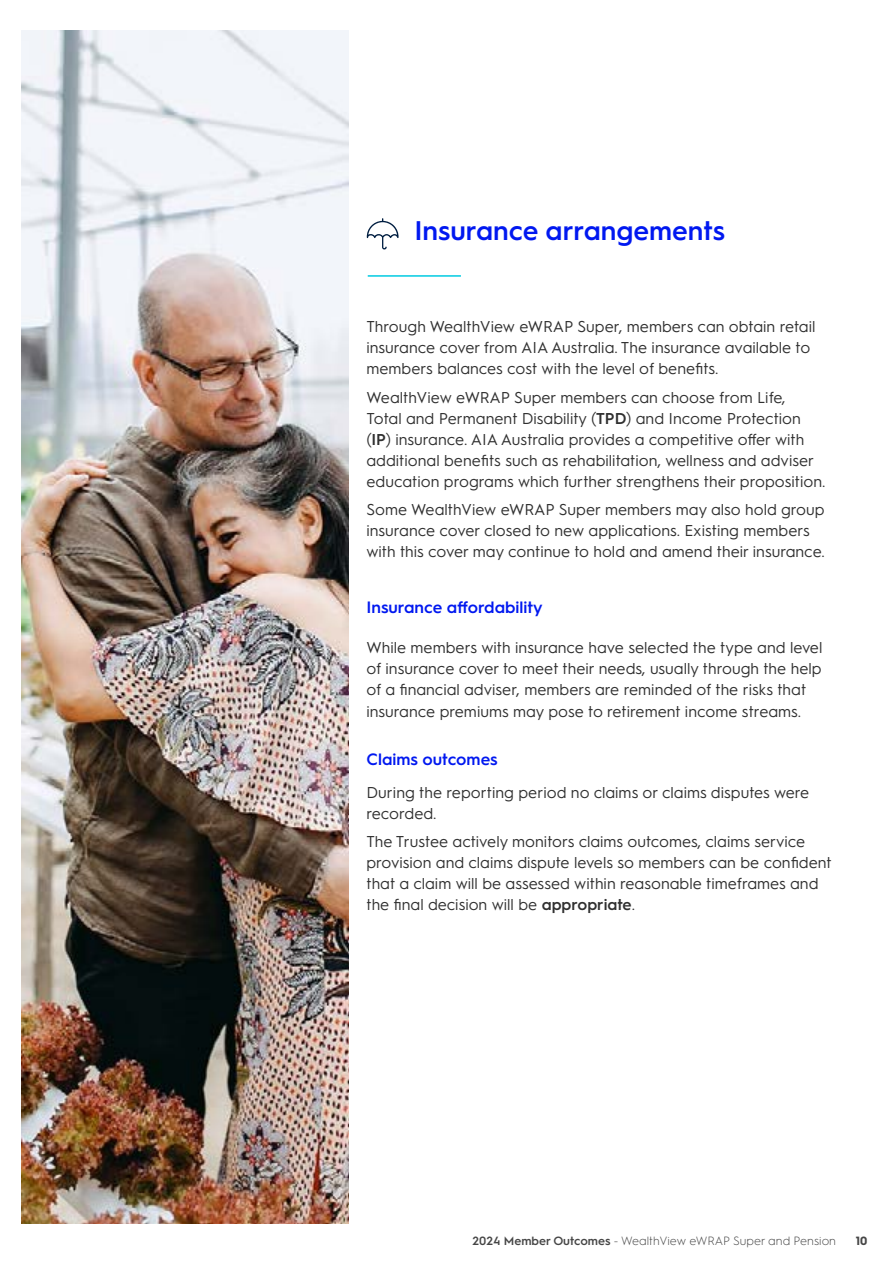
<style>
.page{position:relative;width:893px;height:1263px;background:#fff}
.page>*{position:absolute;margin:0;border:0;box-sizing:border-box;transform-origin:0 0}
.t1{font:600 27px "Hurme Geometric Sans 1";color:#0018f0}
.t2{font:600 16.5px "Hurme Geometric Sans 1";color:#0018f0}
.t3{font:15.75px/21px "Hurme Geometric Sans 1";color:#303030}
.t4{font:300 12px "Hurme Geometric Sans 1";color:#464646}
.t5{font:700 12px "Hurme Geometric Sans 1";color:#464646}
.s1{font-weight:600}
</style>
<div class="page">
<img style="left:21px;top:30px;width:328px;height:1194px">
<hr style="left:368px;top:275px;width:93px;height:2px;background:#00cae1">
<svg style="left:366px;top:218px;width:33px;height:32px"></svg>
<h1 class="t1" style="left:414px;top:211px;width:312px">Insurance arrangements</h1>
<p class="t3" style="left:366px;top:315px;width:450px">Through WealthView eWRAP Super, members can obtain retail insurance cover from AIA Australia. The insurance available to members balances cost with the level of benefits.</p>
<p class="t3" style="left:366px;top:386px;width:461px">WealthView eWRAP Super members can choose from Life,<br>Total and Permanent Disability (<span class="s1">TPD</span>) and Income Protection (<span class="s1">IP</span>) insurance. AIA Australia provides a competitive offer with additional benefits such as rehabilitation, wellness and adviser education programs which further strengthens their proposition.</p>
<p class="t3" style="left:366px;top:498px;width:460px">Some WealthView eWRAP Super members may also hold group insurance cover closed to new applications. Existing members with this cover may continue to hold and amend their insurance.</p>
<p class="t2" style="left:366px;top:595px;width:178px">Insurance affordability</p>
<p class="t3" style="left:366px;top:636px;width:457px">While members with insurance have selected the type and level of insurance cover to meet their needs, usually through the help of a financial adviser, members are reminded of the risks that insurance premiums may pose to retirement income streams.</p>
<p class="t2" style="left:366px;top:747px;width:133px">Claims outcomes</p>
<p class="t3" style="left:366px;top:781px;width:444px">During the reporting period no claims or claims disputes were recorded.</p>
<p class="t3" style="left:366px;top:830px;width:467px">The Trustee actively monitors claims outcomes, claims service provision and claims dispute levels so members can be confident that a claim will be assessed within reasonable timeframes and the final decision will be <span class="s1">appropriate</span>.</p>
<p class="t4" style="left:473px;top:1232px;width:365px"><span class="s1">2024 Member Outcomes</span> - WealthView eWRAP Super and Pension</p>
<p class="t5" style="left:856px;top:1232px;width:13px">10</p>
</div>
